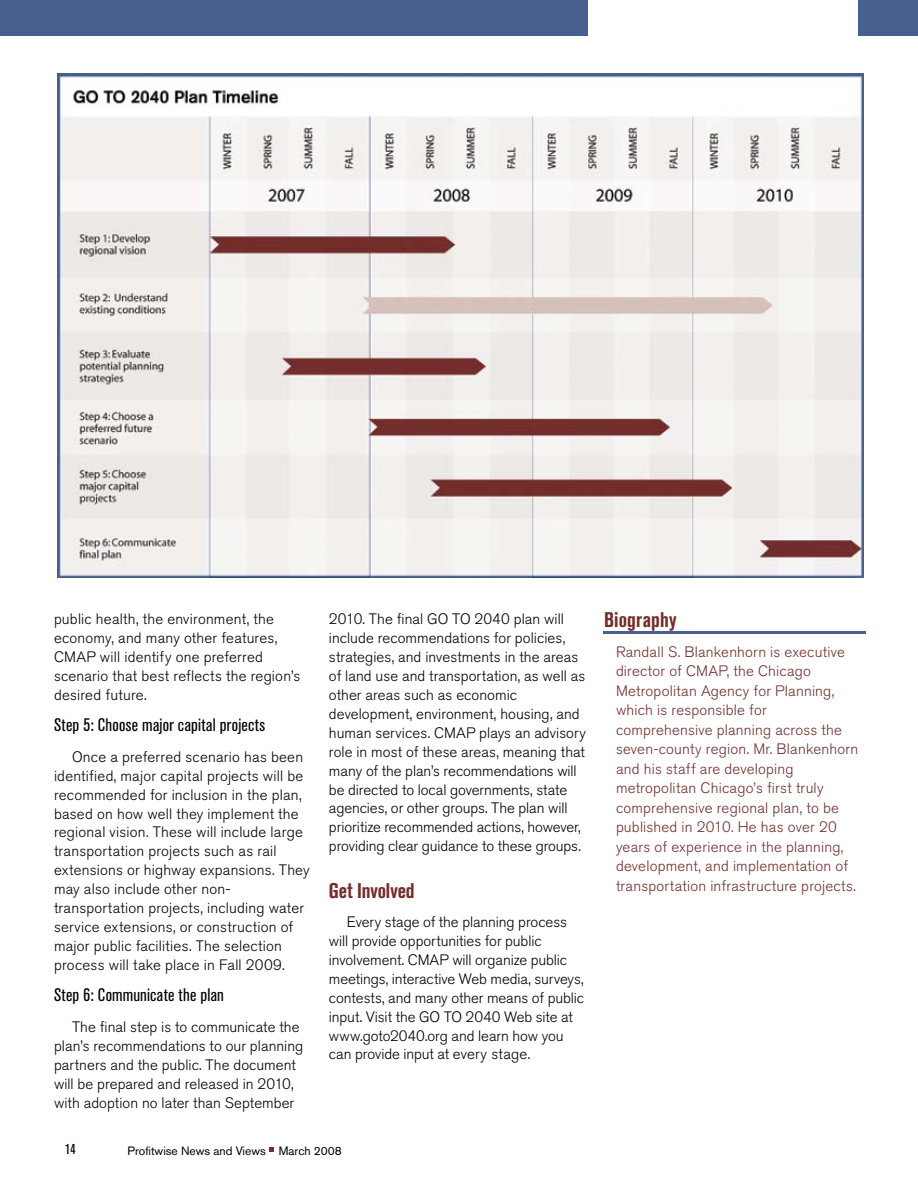
<style>
.page{position:relative;width:918px;height:1188px;background:#fff}
.page>*{position:absolute;margin:0;border:0;box-sizing:border-box;transform-origin:0 0}
.t1{font:700 condensed 21px "Akzidenz Grotesk BE";letter-spacing:.005em;color:#732e2b}
.t2{font:condensed 18px "Akzidenz Grotesk BE";letter-spacing:.015em;color:#000}
.t3{font:300 15px/18.9px "Akzidenz Grotesk BE";letter-spacing:.005em;color:#000}
.t4{font:300 15px/19.5px "Akzidenz Grotesk BE";letter-spacing:.015em;color:#732e2b}
.t5{font:condensed 14.25px "Akzidenz Grotesk BE";color:#000}
.t6{font:12px "Akzidenz Grotesk BE";color:#000}
</style>
<div class="page">
<svg style="left:270px;top:1148px;width:4px;height:4px"></svg>
<div style="left:0;top:0;width:588px;height:36px;background:#486090"></div>
<img style="left:58px;top:73px;width:806px;height:504px">
<hr style="left:603px;top:632px;width:263px;height:2px;background:#486090">
<div style="left:858px;top:0;width:60px;height:36px;background:#486090"></div>
<p class="t3" style="left:54px;top:610px;width:248px">public health, the environment, the economy, and many other features,<br>CMAP will identify one preferred scenario that best reflects the region’s desired future.</p>
<p class="t2" style="left:54px;top:715px;width:213px">Step 5: Choose major capital projects</p>
<p class="t3" style="left:54px;top:748px;width:257px;text-indent:18px">Once a preferred scenario has been identified, major capital projects will be recommended for inclusion in the plan, based on how well they implement the regional vision. These will include large transportation projects such as rail extensions or highway expansions. They may also include other non&shy;transportation projects, including water service extensions, or construction of major public facilities. The selection process will take place in Fall 2009.</p>
<p class="t2" style="left:54px;top:985px;width:172px">Step 6: Communicate the plan</p>
<p class="t3" style="left:54px;top:1018px;width:251px;text-indent:18px">The final step is to communicate the plan’s recommendations to our planning partners and the public. The document will be prepared and released in 2010, with adoption no later than September</p>
<p class="t3" style="left:329px;top:610px;width:258px">2010. The final GO TO 2040 plan will include recommendations for policies, strategies, and investments in the areas of land use and transportation, as well as other areas such as economic development, environment, housing, and human services. CMAP plays an advisory role in most of these areas, meaning that many of the plan’s recommendations will be directed to local governments, state agencies, or other groups. The plan will prioritize recommended actions, however, providing clear guidance to these groups.</p>
<h1 class="t1" style="left:329px;top:878px;width:87px">Get Involved</h1>
<p class="t3" style="left:329px;top:913px;width:257px;text-indent:18px">Every stage of the planning process will provide opportunities for public involvement. CMAP will organize public meetings, interactive Web media, surveys, contests, and many other means of public input. Visit the GO TO 2040 Web site at www.goto2040.org and learn how you can provide input at every stage.</p>
<p class="t5" style="left:65px;top:1141px;width:6px">14</p>
<p class="t6" style="left:128px;top:1144px;width:216px">Profitwise News and Views March 2008</p>
<h1 class="t1" style="left:604px;top:608px;width:74px">Biography</h1>
<p class="t4" style="left:616px;top:642px;width:244px">Randall S. Blankenhorn is executive director of CMAP, the Chicago Metropolitan Agency for Planning, which is responsible for comprehensive planning across the seven-county region. Mr. Blankenhorn and his staff are developing metropolitan Chicago’s first truly comprehensive regional plan, to be published in 2010. He has over 20 years of experience in the planning, development, and implementation of transportation infrastructure projects.</p>
</div>
